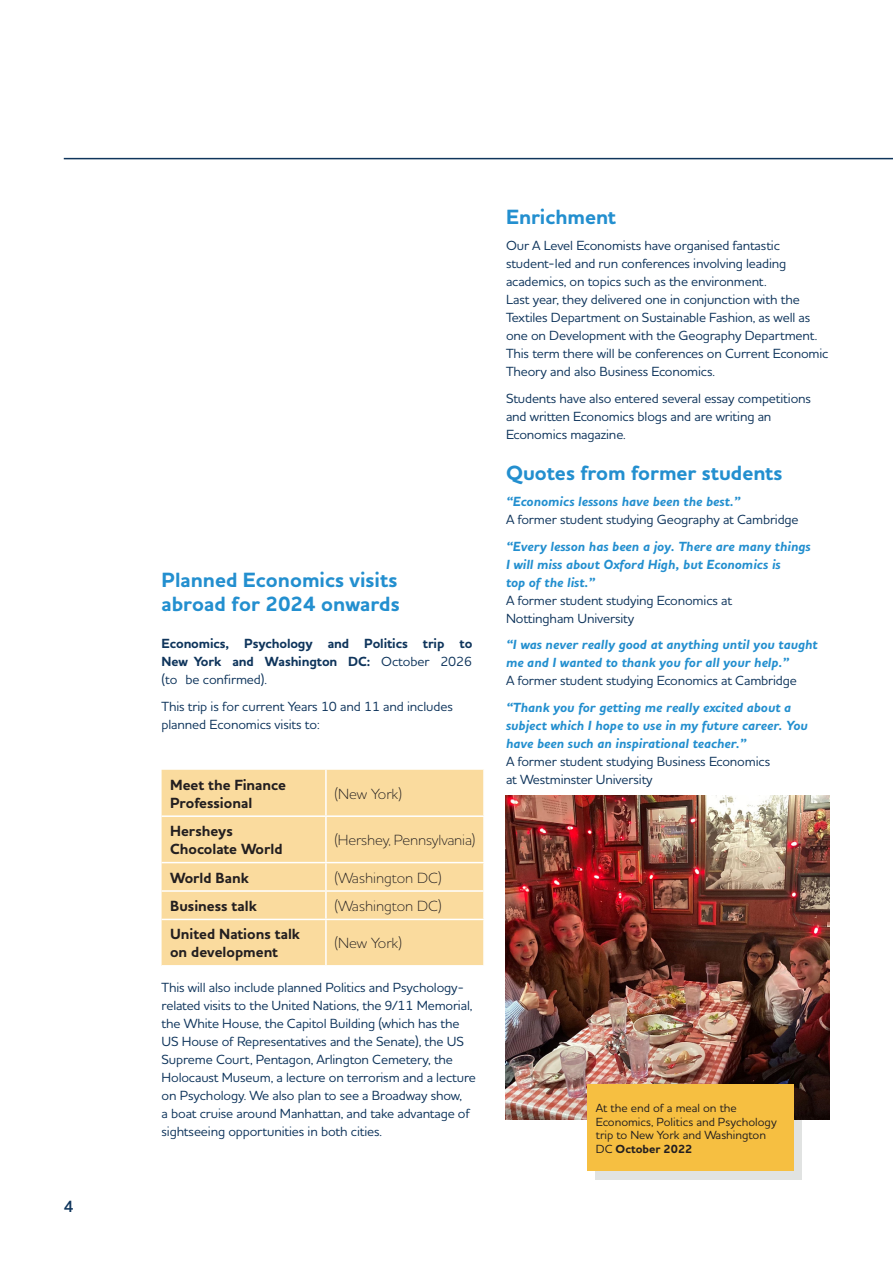
<style>
.page{position:relative;width:893px;height:1263px;background:#fff}
.page>*{position:absolute;margin:0;border:0;box-sizing:border-box;transform-origin:0 0}
.SUB_HEAD_1{font:700 21px/24.5px "Houschka Pro";color:#238fcf}
.t1{font:600 16.5px "Houschka Pro";color:#0f355c}
.TABLE_text___Body{font:700 15px/18px "Houschka Pro";color:#231f20}
.TABLE_text___Body-2{font:300 15px "Houschka Pro";letter-spacing:-.01em;color:#231f20}
.BODY_Georgia_9pt{font:500 13.5px/18px "Houschka Pro";letter-spacing:-.01em;color:#0f355c}
.BODY_Georgia_9pt-2{font:italic 700 13.5px/18px "Houschka Pro";color:#238fcf}
.BODY_Georgia_9pt-3{font:700 13.5px/18.5px "Houschka Pro";letter-spacing:-.01em;color:#0f355c;text-align:justify}
.Photo_Source_1{font:500 12px/13.5px "Houschka Pro";color:#231f20}
.s1{font-weight:500}
.s2{font-weight:700;font-style:italic;color:#238fcf}
.s3{font-weight:500;font-style:normal;color:#0f355c}
.s4{font-weight:700}
</style>
<div class="page">
<div style="left:596px;top:1093px;width:206px;height:87px;background:#e1e3e2"></div>
<div style="left:162px;top:770px;width:321px;height:195px;background:#fadb9e"></div>
<hr style="left:325px;top:770px;width:2px;height:45px;background:#fff">
<hr style="left:162px;top:815px;width:164px;height:2px;background:#fff">
<hr style="left:326px;top:815px;width:159px;height:2px;background:#fff">
<hr style="left:325px;top:817px;width:2px;height:45px;background:#fff">
<hr style="left:162px;top:862px;width:164px;height:1px;background:#fff">
<hr style="left:326px;top:862px;width:159px;height:1px;background:#fff">
<hr style="left:325px;top:863px;width:2px;height:27px;background:#fff">
<hr style="left:162px;top:890px;width:164px;height:2px;background:#fff">
<hr style="left:326px;top:890px;width:159px;height:2px;background:#fff">
<hr style="left:325px;top:892px;width:2px;height:27px;background:#fff">
<hr style="left:162px;top:919px;width:164px;height:1px;background:#fff">
<hr style="left:326px;top:919px;width:159px;height:1px;background:#fff">
<hr style="left:325px;top:920px;width:2px;height:45px;background:#fff">
<img style="left:506px;top:795px;width:323px;height:324px">
<div style="left:587px;top:1085px;width:206px;height:86px;background:#f6bf41"></div>
<hr style="left:64px;top:158px;width:829px;height:1px;background:#0f355c">
<p class="t1" style="left:64px;top:1195px;width:11px">4</p>
<p class="SUB_HEAD_1" style="left:162px;top:568px;width:240px">Planned Economics visits abroad for 2024 onwards</p>
<p class="BODY_Georgia_9pt-3" style="left:162px;top:634px;width:312px">Economics, Psychology and Politics trip to New York and Washington DC: <span class="s1">October 2026 (to be confirmed).</span></p>
<p class="BODY_Georgia_9pt" style="left:162px;top:697px;width:293px">This trip is for current Years 10 and 11 and includes planned Economics visits to:</p>
<p class="TABLE_text___Body" style="left:170px;top:776px;width:117px">Meet the Finance<br>Professional</p>
<p class="TABLE_text___Body-2" style="left:334px;top:784px;width:69px">(New York)</p>
<p class="TABLE_text___Body" style="left:170px;top:822px;width:114px">Hersheys<br>Chocolate World</p>
<p class="TABLE_text___Body-2" style="left:334px;top:830px;width:143px">(Hershey, Pennsylvania)</p>
<p class="TABLE_text___Body" style="left:170px;top:869px;width:80px">World Bank</p>
<p class="TABLE_text___Body-2" style="left:334px;top:868px;width:109px">(Washington DC)</p>
<p class="TABLE_text___Body" style="left:170px;top:897px;width:88px">Business talk</p>
<p class="TABLE_text___Body-2" style="left:334px;top:896px;width:109px">(Washington DC)</p>
<p class="TABLE_text___Body" style="left:170px;top:925px;width:131px">United Nations talk on development</p>
<p class="TABLE_text___Body-2" style="left:334px;top:934px;width:69px">(New York)</p>
<p class="BODY_Georgia_9pt" style="left:162px;top:978px;width:316px">This will also include planned Politics and Psychology&shy;related visits to the United Nations, the 9/11 Memorial, the White House, the Capitol Building (which has the US House of Representatives and the Senate), the US Supreme Court, Pentagon, Arlington Cemetery, the Holocaust Museum, a lecture on terrorism and a lecture on Psychology. We also plan to see a Broadway show,<br>a boat cruise around Manhattan, and take advantage of sightseeing opportunities in both cities.</p>
<p class="SUB_HEAD_1" style="left:506px;top:205px;width:112px">Enrichment</p>
<p class="BODY_Georgia_9pt" style="left:506px;top:236px;width:324px">Our A Level Economists have organised fantastic student-led and run conferences involving leading academics, on topics such as the environment.<br>Last year, they delivered one in conjunction with the Textiles Department on Sustainable Fashion, as well as one on Development with the Geography Department.<br>This term there will be conferences on Current Economic Theory and also Business Economics.</p>
<p class="BODY_Georgia_9pt" style="left:506px;top:389px;width:307px">Students have also entered several essay competitions and written Economics blogs and are writing an<br>Economics magazine.</p>
<p class="SUB_HEAD_1" style="left:506px;top:461px;width:278px">Quotes from former students</p>
<p class="BODY_Georgia_9pt" style="left:506px;top:492px;width:294px"><span class="s2">“Economics lessons have been the best.”<br></span>A former student studying Geography at Cambridge</p>
<p class="BODY_Georgia_9pt-2" style="left:506px;top:537px;width:306px">“Every lesson has been a joy. There are many things I will miss about Oxford High, but Economics is<br>top of the list.”<br><span class="s3">A former student studying Economics at<br>Nottingham University</span></p>
<p class="BODY_Georgia_9pt-2" style="left:506px;top:636px;width:313px">“I was never really good at anything until you taught me and I wanted to thank you for all your help.”<br><span class="s3">A former student studying Economics at Cambridge</span></p>
<p class="BODY_Georgia_9pt-2" style="left:506px;top:698px;width:303px">“Thank you for getting me really excited about a subject which I hope to use in my future career. You have been such an inspirational teacher.”<br><span class="s3">A former student studying Business Economics<br>at Westminster University</span></p>
<p class="Photo_Source_1" style="left:596px;top:1101px;width:182px">At the end of a meal on the<br>Economics, Politics and Psychology trip to New York and Washington<br>DC <span class="s4">October 2022</span></p>
</div>
